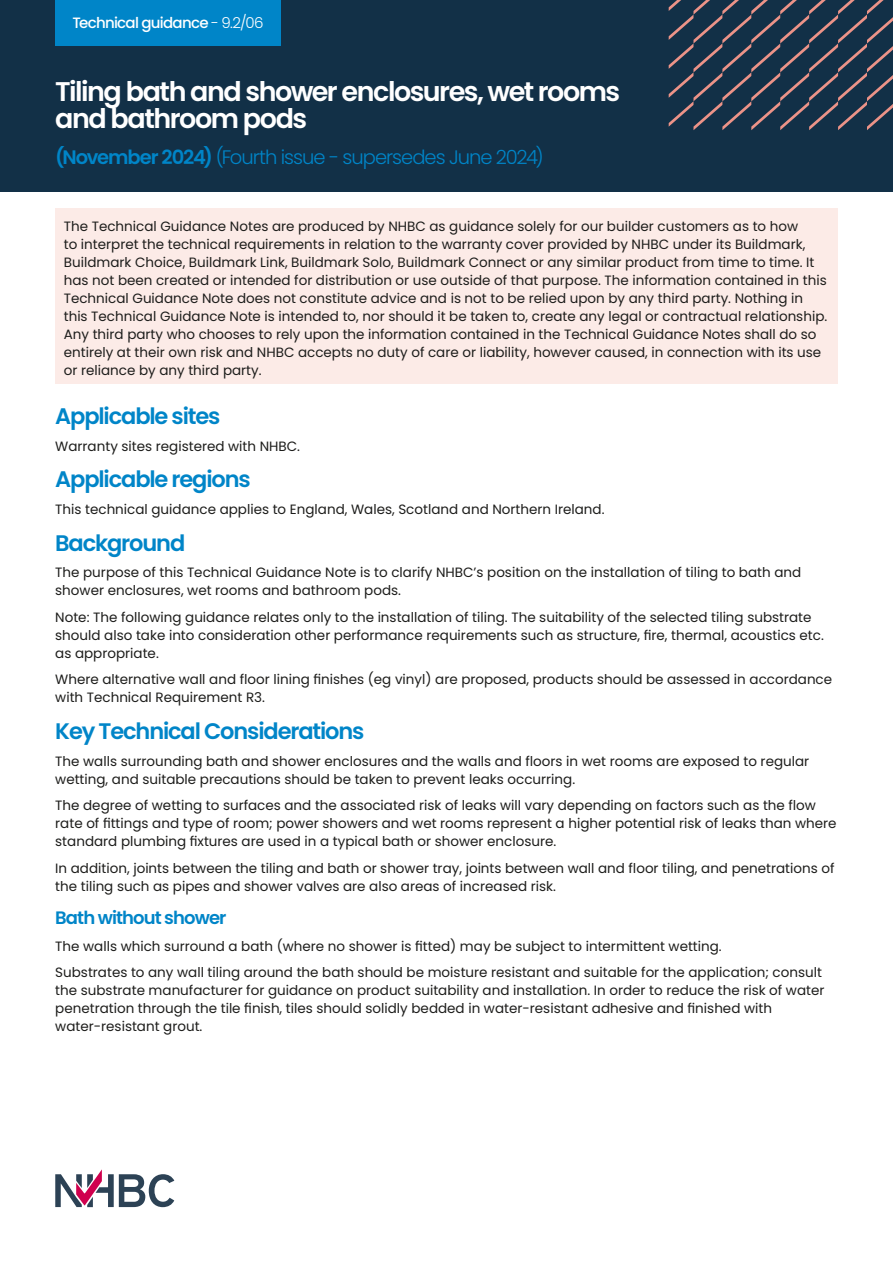
<style>
.page{position:relative;width:893px;height:1263px;background:#fff}
.page>*{position:absolute;margin:0;border:0;box-sizing:border-box;transform-origin:0 0}
.t1{font:600 27px/27px "Poppins";letter-spacing:-.055em;color:#fff}
.t2{font:600 22.5px "Poppins";letter-spacing:-.05em;color:#0085c8}
.t3{font:300 19.5px "Poppins";letter-spacing:-.05em;color:#0085c8}
.t4{font:600 18px "Poppins";letter-spacing:-.05em;color:#0085c8}
.t5{font:500 15px "Poppins";letter-spacing:-.05em;color:#fff}
.t6{font:13.5px/18px "Poppins";color:#1d1d1b}
.s1{font-weight:300}
.s2{font-weight:600}
</style>
<div class="page">
<div style="left:0;top:0;width:893px;height:191px;background:#123047"></div>
<svg style="left:55px;top:1169px;width:119px;height:38px"></svg>
<svg style="left:669px;top:0;width:224px;height:130px"></svg>
<div style="left:55px;top:208px;width:783px;height:176px;background:#fcebe7"></div>
<div style="left:55px;top:0;width:226px;height:46px;background:#0085c8"></div>
<p class="t5" style="left:72px;top:14px;width:193px">Technical guidance <span class="s1">- 9.2/06</span></p>
<h1 class="t1" style="left:55px;top:79px;width:566px">Tiling bath and shower enclosures, wet rooms and bathroom pods</h1>
<h3 class="t3" style="left:55px;top:146px;width:490px"><span class="s2">(November 2024)</span> (Fourth issue - supersedes June 2024)</h3>
<p class="t6" style="left:64px;top:217px;width:765px">The Technical Guidance Notes are produced by NHBC as guidance solely for our builder customers as to how<br>to interpret the technical requirements in relation to the warranty cover provided by NHBC under its Buildmark, Buildmark Choice, Buildmark Link, Buildmark Solo, Buildmark Connect or any similar product from time to time. It has not been created or intended for distribution or use outside of that purpose. The information contained in this Technical Guidance Note does not constitute advice and is not to be relied upon by any third party. Nothing in this Technical Guidance Note is intended to, nor should it be taken to, create any legal or contractual relationship.<br>Any third party who chooses to rely upon the information contained in the Technical Guidance Notes shall do so entirely at their own risk and NHBC accepts no duty of care or liability, however caused, in connection with its use or reliance by any third party.</p>
<h2 class="t2" style="left:55px;top:403px;width:167px">Applicable sites</h2>
<p class="t6" style="left:55px;top:437px;width:246px">Warranty sites registered with NHBC.</p>
<h2 class="t2" style="left:55px;top:466px;width:197px">Applicable regions</h2>
<p class="t6" style="left:55px;top:500px;width:551px">This technical guidance applies to England, Wales, Scotland and Northern Ireland.</p>
<h2 class="t2" style="left:55px;top:530px;width:131px">Background</h2>
<p class="t6" style="left:55px;top:564px;width:747px">The purpose of this Technical Guidance Note is to clarify NHBC’s position on the installation of tiling to bath and shower enclosures, wet rooms and bathroom pods.</p>
<p class="t6" style="left:55px;top:608px;width:770px">Note: The following guidance relates only to the installation of tiling. The suitability of the selected tiling substrate should also take into consideration other performance requirements such as structure, fire, thermal, acoustics etc. as appropriate.</p>
<p class="t6" style="left:55px;top:671px;width:778px">Where alternative wall and floor lining finishes (eg vinyl) are proposed, products should be assessed in accordance with Technical Requirement R3.</p>
<h2 class="t2" style="left:55px;top:718px;width:311px">Key Technical Considerations</h2>
<p class="t6" style="left:55px;top:752px;width:755px">The walls surrounding bath and shower enclosures and the walls and floors in wet rooms are exposed to regular wetting, and suitable precautions should be taken to prevent leaks occurring.</p>
<p class="t6" style="left:55px;top:796px;width:783px">The degree of wetting to surfaces and the associated risk of leaks will vary depending on factors such as the flow rate of fittings and type of room; power showers and wet rooms represent a higher potential risk of leaks than where standard plumbing fixtures are used in a typical bath or shower enclosure.</p>
<p class="t6" style="left:55px;top:859px;width:781px">In addition, joints between the tiling and bath or shower tray, joints between wall and floor tiling, and penetrations of the tiling such as pipes and shower valves are also areas of increased risk.</p>
<h3 class="t4" style="left:55px;top:907px;width:173px">Bath without shower</h3>
<p class="t6" style="left:55px;top:933px;width:768px;line-height:26.5px">The walls which surround a bath (where no shower is fitted) may be subject to intermittent wetting.<br>Substrates to any wall tiling around the bath should be moisture resistant and suitable for the application; consult</p>
<p class="t6" style="left:55px;top:982px;width:771px">the substrate manufacturer for guidance on product suitability and installation. In order to reduce the risk of water penetration through the tile finish, tiles should solidly bedded in water-resistant adhesive and finished with water-resistant grout.</p>
</div>
